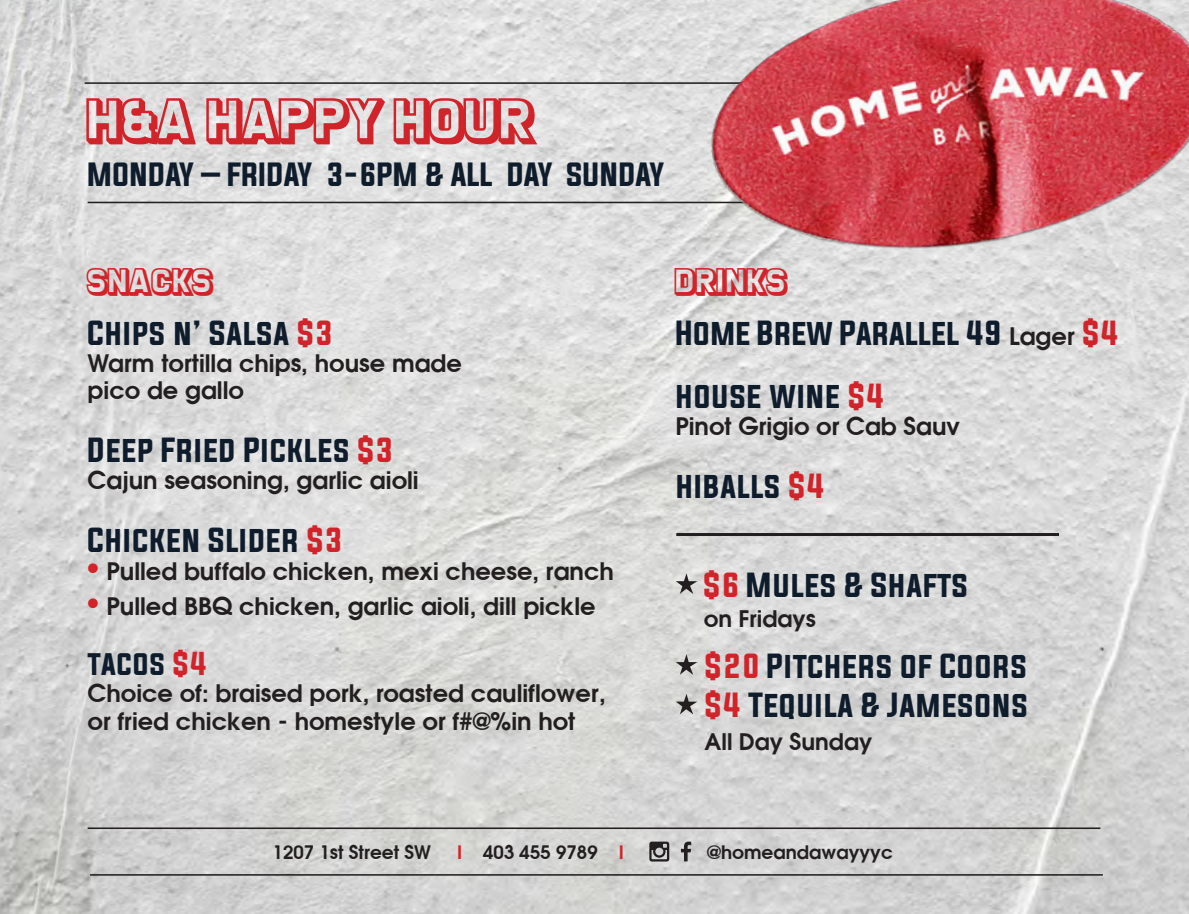
<style>
.page{position:relative;width:1189px;height:914px;background:#fff}
.page>*{position:absolute;margin:0;border:0;box-sizing:border-box;transform-origin:0 0}
.t1{font:51px "San Marino Beach";color:#d1232a}
.t2{font:30.6px "San Marino Beach";color:#d1232a}
.t3{font:29.4px "Evogria";color:#0e1c2c}
.t4{font:29.4px/63px "Evogria";letter-spacing:-.02em;color:#0e1c2c}
.t5{font:28.5px "Evogria";color:#0e1c2c}
.t6{font:27.9px "Evogria";color:#0e1c2c}
.t7{font:600 24px/27.3px "Avant Garde";color:#231f20}
.t8{font:600 22.8px "Avant Garde";color:#231f20}
.t9{font:600 18.6px "Avant Garde";color:#231f20}
.s1{color:#d1232a}
.s2{font-family:"Evogria";font-weight:400;font-size:29.4px;color:#d1232a}
.s3{font-family:"Avant Garde";font-weight:600;font-size:24px;color:#231f20}
</style>
<div class="page">
<img style="left:0;top:0;width:1189px;height:914px">
<svg style="left:649px;top:841px;width:20px;height:20px"></svg>
<svg style="left:681px;top:841px;width:10px;height:20px"></svg>
<hr style="left:88px;top:827px;width:1012px;height:2px;background:#231f20">
<hr style="left:90px;top:874px;width:1013px;height:1px;background:#231f20">
<svg style="left:676px;top:573px;width:21px;height:21px"></svg>
<svg style="left:676px;top:654px;width:21px;height:21px"></svg>
<svg style="left:676px;top:694px;width:21px;height:20px"></svg>
<hr style="left:88px;top:202px;width:936px;height:1px;background:#231f20">
<hr style="left:85px;top:82px;width:936px;height:2px;background:#231f20">
<img style="left:686px;top:0;width:503px;height:286px">
<hr style="left:676px;top:533px;width:383px;height:3px;background:#231f20">
<p class="t1" style="left:88px;top:96px;width:448px">H&amp;A HAPPY HOUR</p>
<p class="t5" style="left:88px;top:154px;width:578px">MONDAY – FRIDAY 3-6PM &amp; ALL DAY SUNDAY</p>
<p class="t2" style="left:88px;top:267px;width:127px">SNACKS</p>
<p class="t3" style="left:88px;top:312px;width:247px">CHIPS N’ SALSA <span class="s1">$3</span></p>
<p class="t7" style="left:88px;top:349px;width:376px">Warm tortilla chips, house made pico de gallo</p>
<p class="t3" style="left:88px;top:429px;width:308px">DEEP FRIED PICKLES <span class="s1">$3</span></p>
<p class="t7" style="left:88px;top:466px;width:332px">Cajun seasoning, garlic aioli</p>
<p class="t3" style="left:88px;top:519px;width:257px">CHICKEN SLIDER <span class="s1">$3</span></p>
<p class="t7" style="left:88px;top:557px;width:528px"><span class="s2">•</span> Pulled buffalo chicken, mexi cheese, ranch</p>
<p class="t7" style="left:88px;top:592px;width:509px"><span class="s2">•</span> Pulled BBQ chicken, garlic aioli, dill pickle</p>
<p class="t6" style="left:88px;top:644px;width:121px">TACOS <span class="s1">$4</span></p>
<p class="t7" style="left:88px;top:679px;width:519px">Choice of: braised pork, roasted cauliflower, or fried chicken - homestyle or f#@%in hot</p>
<p class="t2" style="left:675px;top:267px;width:114px">DRINKS</p>
<p class="t4" style="left:675px;top:302px;width:445px">HOME BREW PARALLEL 49 <span class="s3">Lager</span> <span class="s1">$4<br></span>HOUSE WINE <span class="s1">$4</span></p>
<p class="t7" style="left:675px;top:412px;width:286px">Pinot Grigio or Cab Sauv</p>
<p class="t3" style="left:675px;top:465px;width:151px">HIBALLS <span class="s1">$4</span></p>
<p class="t3" style="left:703px;top:564px;width:267px"><span class="s1">$6</span> MULES &amp; SHAFTS</p>
<p class="t8" style="left:704px;top:603px;width:114px">on Fridays</p>
<p class="t3" style="left:704px;top:645px;width:324px"><span class="s1">$20</span> PITCHERS OF COORS</p>
<p class="t3" style="left:704px;top:684px;width:325px"><span class="s1">$4</span> TEQUILA &amp; JAMESONS</p>
<p class="t8" style="left:704px;top:726px;width:169px">All Day Sunday</p>
<p class="t9" style="left:273px;top:840px;width:160px">1207 1st Street SW</p>
<p class="t9" style="left:457px;top:840px;width:168px"><span class="s1">I</span> 403 455 9789 <span class="s1">I</span></p>
<p class="t9" style="left:707px;top:840px;width:187px">@homeandawayyyc</p>
</div>
